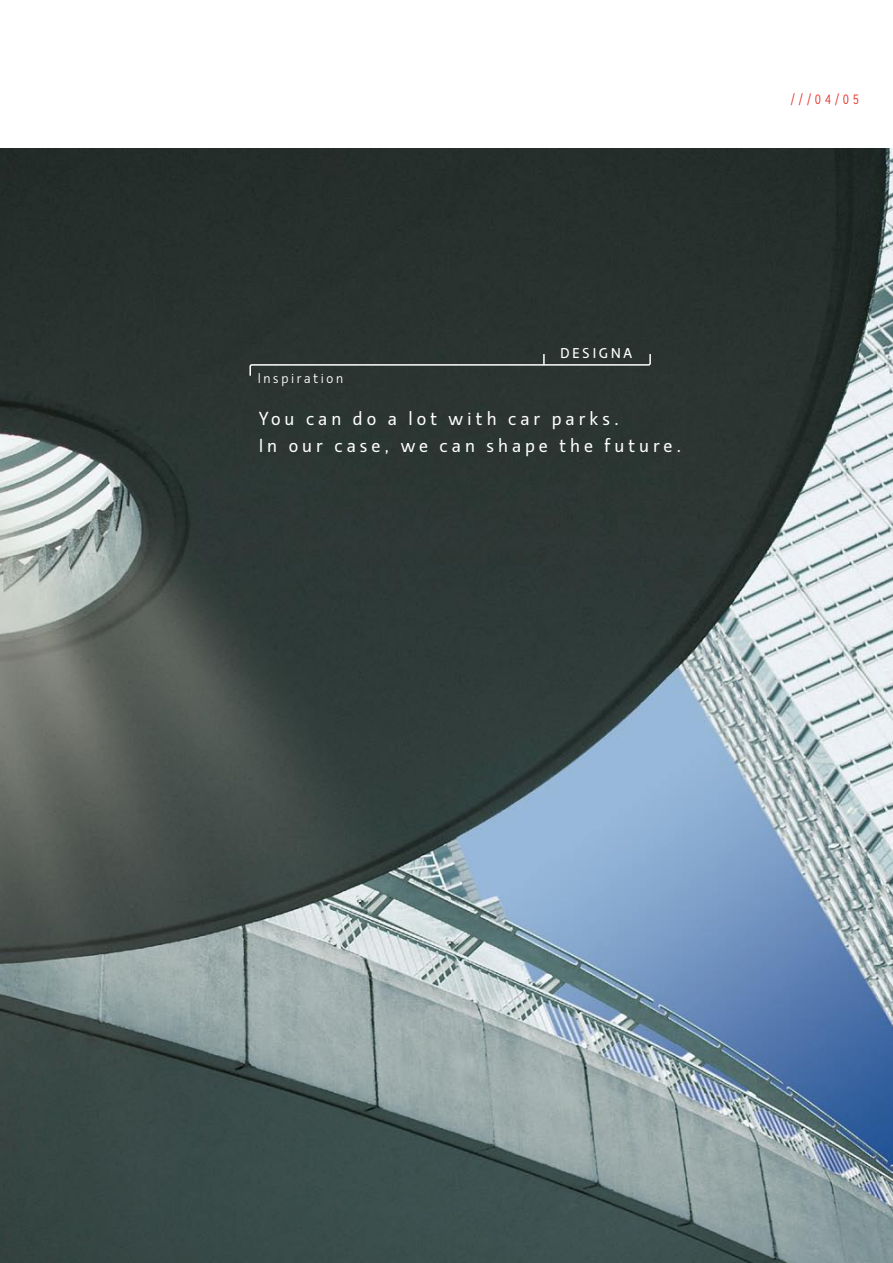
<style>
.page{position:relative;width:893px;height:1263px;background:#fff}
.page>*{position:absolute;margin:0;border:0;box-sizing:border-box;transform-origin:0 0}
.t1{font:18px/27px "Machinato";letter-spacing:.2em;color:#fff}
.t2{font:300 13.5px "Machinato";letter-spacing:.15em;color:#fff}
.t3{font:300 condensed 13.5px "Interstate";color:#e5352c}
.t4{font:600 13.5px "Machinato";letter-spacing:.2em;color:#fff}
</style>
<div class="page">
<img style="left:0;top:149px;width:893px;height:1114px">
<svg style="left:249px;top:352px;width:403px;height:25px;background:#38403d"></svg>
<p class="t2" style="left:257px;top:370px;width:88px">Inspiration</p>
<p class="t4" style="left:560px;top:345px;width:74px">DESIGNA</p>
<p class="t1" style="left:258px;top:406px;width:425px">You can do a lot with car parks.<br>In our case, we can shape the future.</p>
<p class="t3" style="left:791px;top:92px;width:70px">///04/05</p>
</div>
